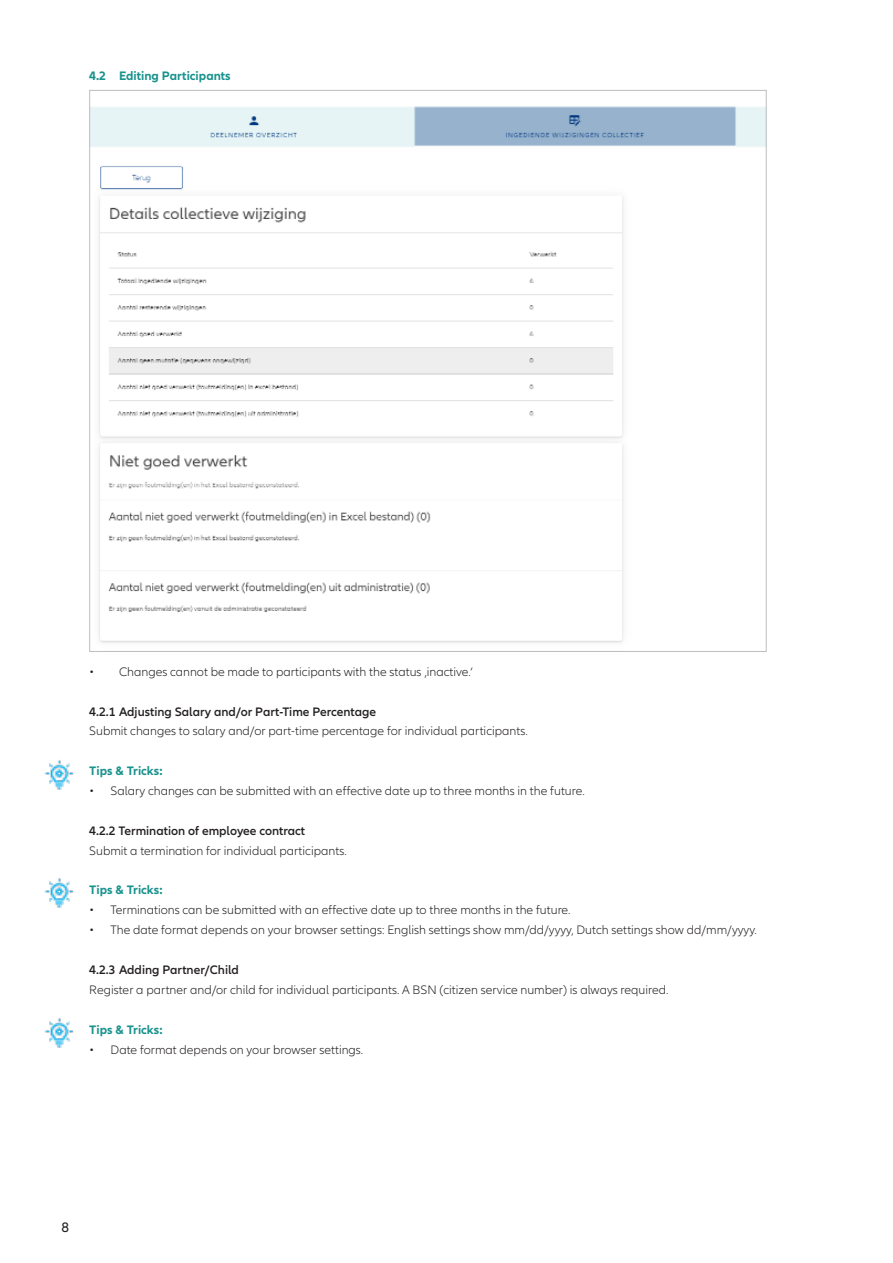
<style>
.page{position:relative;width:893px;height:1263px;background:#fff}
.page>*{position:absolute;margin:0;border:0;box-sizing:border-box;transform-origin:0 0}
.t1{font:14.25px "Allianz Neo";color:#231f20}
.Copy_9_5_13_25_ASL_A4__Basis{font:300 12.75px "Allianz Neo";color:#231f20}
.Copy_9_5_13_25_ASL_A4__Basis-2{font:600 12.75px "Allianz Neo";color:#231f20}
.Copy_9_5_13_25_ASL_A4__Basis-3{font:700 12.75px "Allianz Neo";color:#18928d}
</style>
<div class="page">
<img style="left:44px;top:759px;width:30px;height:31px">
<img style="left:44px;top:877px;width:30px;height:31px">
<img style="left:44px;top:1017px;width:30px;height:31px">
<img style="left:91px;top:106px;width:674px;height:537px">
<p class="Copy_9_5_13_25_ASL_A4__Basis-3" style="left:89px;top:68px;width:143px">4.2 Editing Participants</p>
<p class="Copy_9_5_13_25_ASL_A4__Basis" style="left:89px;top:664px;width:385px">• Changes cannot be made to participants with the status ‚inactive.‘</p>
<p class="Copy_9_5_13_25_ASL_A4__Basis-2" style="left:89px;top:704px;width:288px">4.2.1 Adjusting Salary and/or Part-Time Percentage</p>
<p class="Copy_9_5_13_25_ASL_A4__Basis" style="left:89px;top:724px;width:440px">Submit changes to salary and/or part-time percentage for individual participants.</p>
<p class="Copy_9_5_13_25_ASL_A4__Basis-3" style="left:89px;top:763px;width:75px">Tips &amp; Tricks:</p>
<p class="Copy_9_5_13_25_ASL_A4__Basis" style="left:89px;top:784px;width:497px">• Salary changes can be submitted with an effective date up to three months in the future.</p>
<p class="Copy_9_5_13_25_ASL_A4__Basis-2" style="left:89px;top:823px;width:217px">4.2.2 Termination of employee contract</p>
<p class="Copy_9_5_13_25_ASL_A4__Basis" style="left:89px;top:843px;width:259px">Submit a termination for individual participants.</p>
<p class="Copy_9_5_13_25_ASL_A4__Basis-3" style="left:89px;top:883px;width:75px">Tips &amp; Tricks:</p>
<p class="Copy_9_5_13_25_ASL_A4__Basis" style="left:89px;top:903px;width:483px">• Terminations can be submitted with an effective date up to three months in the future.</p>
<p class="Copy_9_5_13_25_ASL_A4__Basis" style="left:89px;top:923px;width:669px">• The date format depends on your browser settings: English settings show mm/dd/yyyy, Dutch settings show dd/mm/yyyy.</p>
<p class="Copy_9_5_13_25_ASL_A4__Basis-2" style="left:89px;top:962px;width:151px">4.2.3 Adding Partner/Child</p>
<p class="Copy_9_5_13_25_ASL_A4__Basis" style="left:89px;top:982px;width:581px">Register a partner and/or child for individual participants. A BSN (citizen service number) is always required.</p>
<p class="Copy_9_5_13_25_ASL_A4__Basis-3" style="left:89px;top:1022px;width:75px">Tips &amp; Tricks:</p>
<p class="Copy_9_5_13_25_ASL_A4__Basis" style="left:89px;top:1042px;width:276px">• Date format depends on your browser settings.</p>
<p class="t1" style="left:62px;top:1219px;width:9px">8</p>
</div>
